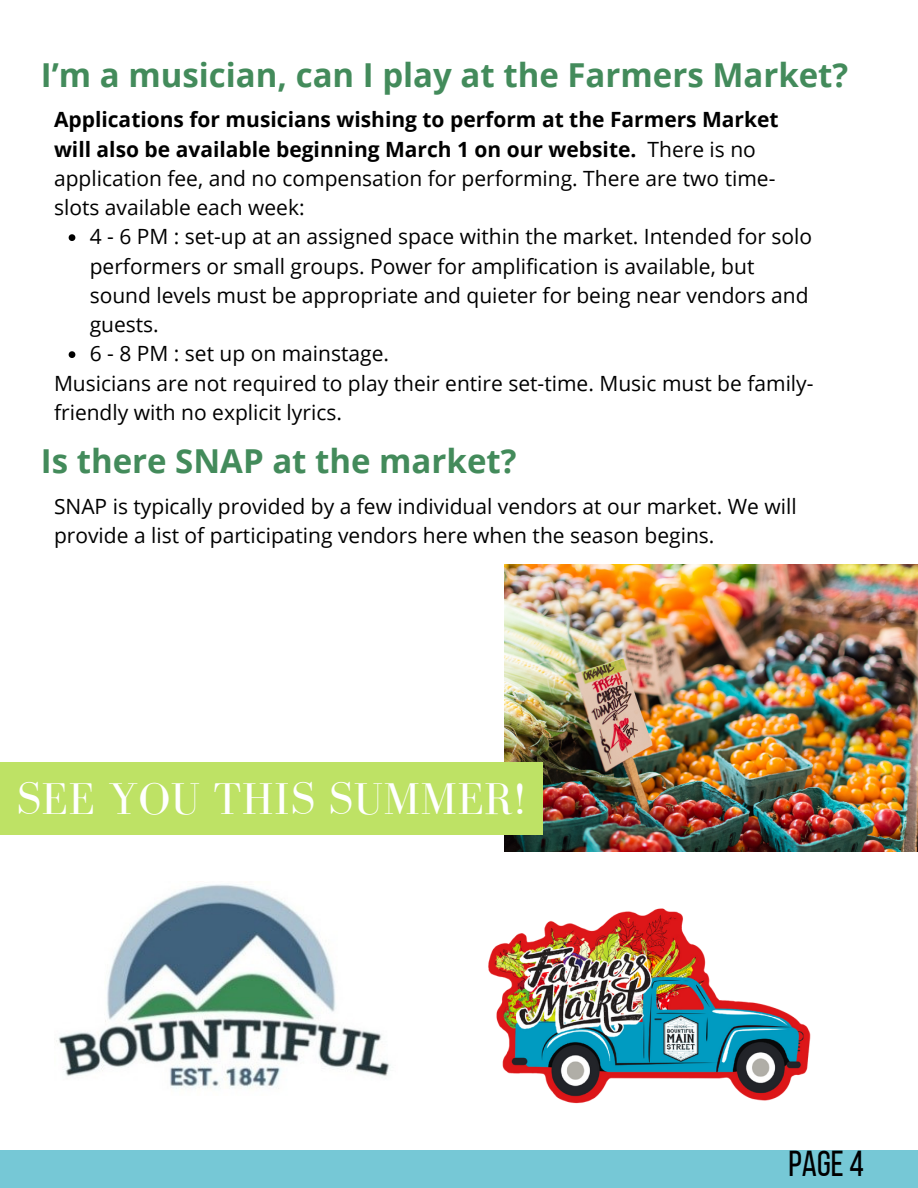
<style>
.page{position:relative;width:918px;height:1188px;background:#fff}
.page>*{position:absolute;margin:0;border:0;box-sizing:border-box;transform-origin:0 0}
.t1{font:45.75px "Bodoni FLF";letter-spacing:.01em;color:#fff}
.t2{font:36px "Bebas Neue";color:#000}
.t3{font:700 33px "Open Sans";color:#438b5b}
.t4{font:21px/29.2px "Open Sans";color:#000}
.t5{font:700 21px/29.2px "Open Sans";color:#000}
.s1{font-weight:400}
</style>
<div class="page">
<div style="left:0;top:1151px;width:918px;height:37px;background:#76c8d6"></div>
<img style="left:488px;top:908px;width:323px;height:196px">
<img style="left:56px;top:884px;width:335px;height:205px">
<img style="left:505px;top:564px;width:413px;height:287px">
<div style="left:0;top:763px;width:542px;height:72px;background:#bee265"></div>
<svg style="left:69px;top:234px;width:6px;height:7px"></svg>
<svg style="left:69px;top:351px;width:6px;height:7px"></svg>
<p class="t3" style="left:41px;top:51px;width:809px">I’m a musician, can I play at the Farmers Market?</p>
<p class="t5" style="left:54px;top:105px;width:726px">Applications for musicians wishing to perform at the Farmers Market will also be available beginning March 1 on our website. <span class="s1">There is no application fee, and no compensation for performing. There are two time-</span></p>
<p class="t4" style="left:90px;top:192px;width:724px;text-indent:-36px">slots available each week:<br>4 - 6 PM : set-up at an assigned space within the market. Intended for solo performers or small groups. Power for amplification is available, but sound levels must be appropriate and quieter for being near vendors and guests.<br>6 - 8 PM : set up on mainstage.</p>
<h1 class="t4" style="left:54px;top:368px;width:761px">Musicians are not required to play their entire set-time. Music must be family&shy;friendly with no explicit lyrics.</h1>
<p class="t3" style="left:41px;top:438px;width:477px">Is there SNAP at the market?</p>
<p class="t4" style="left:54px;top:491px;width:744px">SNAP is typically provided by a few individual vendors at our market. We will provide a list of participating vendors here when the season begins.</p>
<h2 class="t1" style="left:16px;top:774px;width:511px">SEE YOU THIS SUMMER!</h2>
<p class="t2" style="left:789px;top:1149px;width:77px">Page 4</p>
</div>
